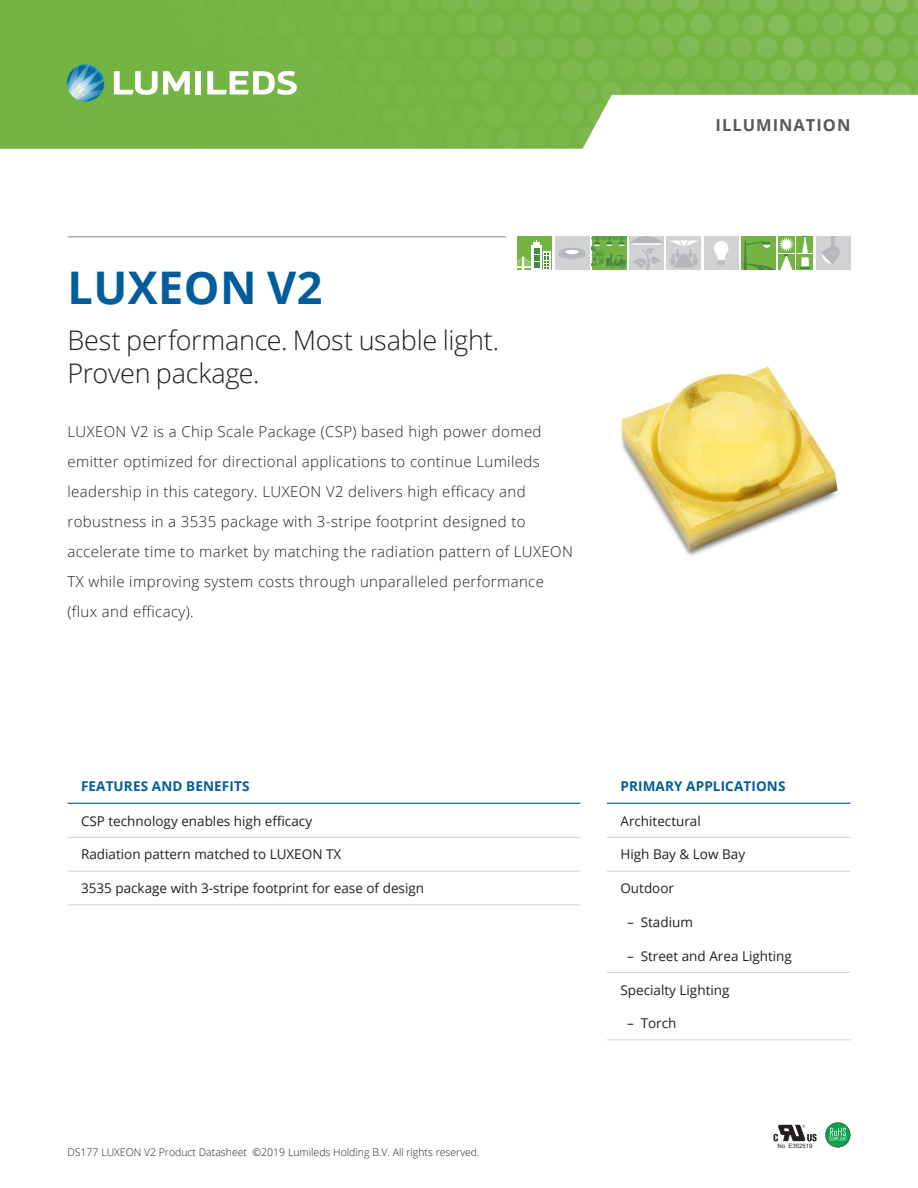
<style>
.page{position:relative;width:918px;height:1188px;background:#fff}
.page>*{position:absolute;margin:0;border:0;box-sizing:border-box;transform-origin:0 0}
.Title__Product_Name{font:700 45px "Open Sans";letter-spacing:.01em;color:#005d9c}
.Subtitle_Descriptor{font:300 27px/33px "Open Sans";letter-spacing:-.01em;color:#231f20}
.t1{font:700 16.5px "Open Sans";letter-spacing:.06em;color:#57585a}
.Intro_Text{font:300 15px/30px "Open Sans";letter-spacing:.025em;color:#231f20}
.FB_Table_Bullets{font:13.5px "Open Sans";color:#231f20}
.FB_Table_Head{font:700 13.5px "Open Sans";letter-spacing:.01em;color:#005d9c}
.t2{font:300 10.5px "Open Sans";color:#231f20}
.t3{font:6px "Arial";color:#231f20}
</style>
<div class="page">
<svg style="left:825px;top:1122px;width:25px;height:25px"></svg>
<svg style="left:774px;top:1125px;width:43px;height:16px"></svg>
<svg style="left:0;top:0;width:918px;height:148px;background:#8abf62"></svg>
<hr style="left:68px;top:236px;width:438px;height:1px;background:#939598">
<div style="left:704px;top:236px;width:35px;height:33px;background:#d1d2d4"></div>
<svg style="left:714px;top:241px;width:14px;height:25px"></svg>
<div style="left:741px;top:236px;width:35px;height:33px;background:#74b443"></div>
<div style="left:666px;top:236px;width:35px;height:33px;background:#d1d2d4"></div>
<div style="left:517px;top:236px;width:35px;height:33px;background:#74b443"></div>
<div style="left:543px;top:251px;width:8px;height:18px;background:#fff"></div>
<svg style="left:517px;top:240px;width:32px;height:29px"></svg>
<div style="left:555px;top:236px;width:34px;height:33px;background:#d1d2d4"></div>
<div style="left:558px;top:248px;width:28px;height:12px;background:#b6b7bb;border-radius:50%"></div>
<div style="left:561px;top:250px;width:22px;height:9px;background:#c2c3c6;border-radius:50%"></div>
<div style="left:562px;top:250px;width:20px;height:9px;background:#b6b7bb;border-radius:50%"></div>
<svg style="left:565px;top:250px;width:14px;height:4px"></svg>
<svg style="left:592px;top:236px;width:107px;height:33px"></svg>
<div style="left:816px;top:236px;width:34px;height:33px;background:#d1d2d4"></div>
<svg style="left:821px;top:236px;width:19px;height:28px"></svg>
<div style="left:778px;top:236px;width:35px;height:33px;background:#74b443"></div>
<hr style="left:795px;top:236px;width:1px;height:33px;background:#fff">
<hr style="left:778px;top:253px;width:35px;height:1px;background:#fff">
<svg style="left:802px;top:236px;width:7px;height:22px"></svg>
<div style="left:801px;top:258px;width:8px;height:9px;background:#fff"></div>
<svg style="left:800px;top:266px;width:10px;height:3px"></svg>
<svg style="left:741px;top:237px;width:53px;height:32px"></svg>
<hr style="left:68px;top:837px;width:512px;height:1px;background:#d1d2d4">
<hr style="left:68px;top:871px;width:512px;height:1px;background:#d1d2d4">
<hr style="left:68px;top:905px;width:512px;height:1px;background:#d1d2d4">
<hr style="left:68px;top:803px;width:512px;height:1px;background:#005d9c">
<hr style="left:607px;top:803px;width:244px;height:1px;background:#005d9c">
<hr style="left:607px;top:837px;width:244px;height:1px;background:#d1d2d4">
<hr style="left:607px;top:871px;width:244px;height:1px;background:#d1d2d4">
<hr style="left:607px;top:972px;width:244px;height:1px;background:#d1d2d4">
<hr style="left:607px;top:1040px;width:244px;height:1px;background:#d1d2d4">
<img style="left:621px;top:366px;width:217px;height:190px">
<p class="Title__Product_Name" style="left:68px;top:256px;width:256px">LUXEON V2</p>
<p class="Subtitle_Descriptor" style="left:68px;top:323px;width:433px">Best performance. Most usable light.<br>Proven package.</p>
<p class="Intro_Text" style="left:68px;top:416px;width:507px">LUXEON V2 is a Chip Scale Package (CSP) based high power domed emitter optimized for directional applications to continue Lumileds leadership in this category. LUXEON V2 delivers high efficacy and robustness in a 3535 package with 3-stripe footprint designed to accelerate time to market by matching the radiation pattern of LUXEON TX while improving system costs through unparalleled performance (flux and efficacy).</p>
<p class="t1" style="left:716px;top:113px;width:136px">ILLUMINATION</p>
<p class="FB_Table_Head" style="left:81px;top:777px;width:170px">FEATURES AND BENEFITS</p>
<p class="FB_Table_Head" style="left:620px;top:777px;width:167px">PRIMARY APPLICATIONS</p>
<p class="FB_Table_Bullets" style="left:81px;top:812px;width:233px">CSP technology enables high efficacy</p>
<p class="FB_Table_Bullets" style="left:620px;top:812px;width:82px">Architectural</p>
<p class="FB_Table_Bullets" style="left:81px;top:845px;width:262px">Radiation pattern matched to LUXEON TX</p>
<p class="FB_Table_Bullets" style="left:620px;top:845px;width:126px">High Bay &amp; Low Bay</p>
<p class="FB_Table_Bullets" style="left:81px;top:879px;width:345px">3535 package with 3-stripe footprint for ease of design</p>
<p class="FB_Table_Bullets" style="left:620px;top:879px;width:55px">Outdoor</p>
<p class="FB_Table_Bullets" style="left:627px;top:913px;width:67px">– Stadium</p>
<p class="FB_Table_Bullets" style="left:627px;top:946px;width:166px">– Street and Area Lighting</p>
<p class="FB_Table_Bullets" style="left:620px;top:980px;width:111px">Specialty Lighting</p>
<p class="FB_Table_Bullets" style="left:627px;top:1014px;width:51px">– Torch</p>
<p class="t2" style="left:68px;top:1145px;width:414px">DS177 LUXEON V2 Product Datasheet ©2019 Lumileds Holding B.V. All rights reserved.</p>
<p class="t3" style="left:778px;top:1142px;width:37px">No. E352519</p>
</div>
